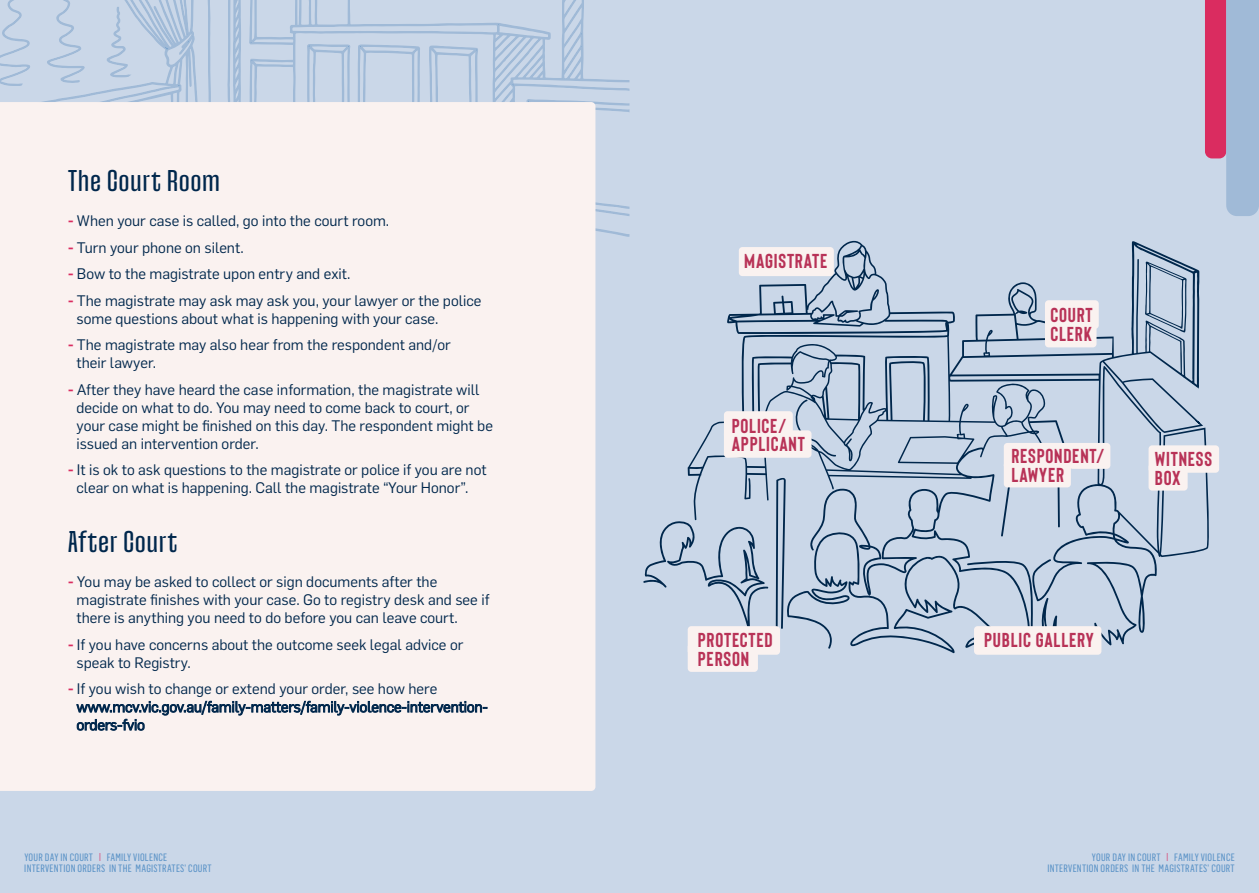
<style>
.page{position:relative;width:1259px;height:893px;background:#cad7e8}
.page>*{position:absolute;margin:0;border:0;box-sizing:border-box;transform-origin:0 0}
.t1{font:100 extra-condensed 30px "Snug Variable";letter-spacing:.035em;color:#00274c;scale:1.1 1}
.t2{font:700 20.1px/18.9px "Bison";letter-spacing:.04em;color:#b83257}
.t3{font:15px/18px "Flama";color:#00274c}
.t4{font:10.5px/11.6px "Flama Condensed Basic";letter-spacing:.025em;color:#5b93c7}
.s1{font-weight:500;color:#da2c60}
.s2{font-size:9.75px;color:#da2c60}
</style>
<div class="page">
<svg style="left:643px;top:521px;width:44px;height:67px"></svg>
<svg style="left:687px;top:240px;width:522px;height:413px"></svg>
<svg style="left:42px;top:0;width:588px;height:463px"></svg>
<svg style="left:525px;top:0;width:105px;height:217px"></svg>
<svg style="left:0;top:0;width:30px;height:86px"></svg>
<svg style="left:46px;top:0;width:40px;height:84px"></svg>
<svg style="left:105px;top:0;width:29px;height:78px"></svg>
<svg style="left:229px;top:0;width:280px;height:102px"></svg>
<div style="left:0;top:102px;width:595px;height:689px;background:#faf2f0"></div>
<div style="left:1148px;top:445px;width:71px;height:28px;background:#faf2f0;border-radius:4px"></div>
<div style="left:1148px;top:463px;width:39px;height:28px;background:#faf2f0;border-radius:4px"></div>
<div style="left:974px;top:626px;width:127px;height:29px;background:#faf2f0;border-radius:4px"></div>
<div style="left:739px;top:247px;width:95px;height:29px;background:#faf2f0;border-radius:4px"></div>
<div style="left:1003px;top:443px;width:107px;height:26px;background:#faf2f0;border-radius:4px"></div>
<div style="left:1003px;top:461px;width:68px;height:26px;background:#faf2f0;border-radius:4px"></div>
<div style="left:1045px;top:300px;width:53px;height:29px;background:#faf2f0;border-radius:4px"></div>
<div style="left:1045px;top:322px;width:51px;height:25px;background:#faf2f0;border-radius:4px"></div>
<svg style="left:1205px;top:0;width:54px;height:216px;background:#b693b5"></svg>
<div style="left:79px;top:553px;width:7px;height:7px;background:#faf2f0"></div>
<div style="left:724px;top:430px;width:87px;height:28px;background:#faf2f0;border-radius:4px"></div>
<div style="left:724px;top:411px;width:69px;height:28px;background:#faf2f0;border-radius:4px"></div>
<div style="left:687px;top:643px;width:71px;height:29px;background:#faf2f0;border-radius:4px"></div>
<div style="left:687px;top:626px;width:93px;height:29px;background:#faf2f0;border-radius:4px"></div>
<h1 class="t1" style="left:68px;top:166px;width:139px">The Court Room</h1>
<p class="t3" style="left:68px;top:211px;width:323px"><span class="s1">-</span> When your case is called, go into the court room.</p>
<p class="t3" style="left:68px;top:237px;width:177px"><span class="s1">-</span> Turn your phone on silent.</p>
<p class="t3" style="left:68px;top:264px;width:284px"><span class="s1">-</span> Bow to the magistrate upon entry and exit.</p>
<p class="t3" style="left:77px;top:290px;width:406px;text-indent:-9px"><span class="s1">-</span> The magistrate may ask may ask you, your lawyer or the police some questions about what is happening with your case.</p>
<p class="t3" style="left:77px;top:335px;width:376px;text-indent:-9px"><span class="s1">-</span> The magistrate may also hear from the respondent and/or their lawyer.</p>
<p class="t3" style="left:77px;top:379px;width:418px;text-indent:-9px"><span class="s1">-</span> After they have heard the case information, the magistrate will decide on what to do. You may need to come back to court, or your case might be finished on this day. The respondent might be issued an intervention order.</p>
<p class="t3" style="left:77px;top:460px;width:411px;text-indent:-9px"><span class="s1">-</span> It is ok to ask questions to the magistrate or police if you are not clear on what is happening. Call the magistrate “Your Honor”.</p>
<h1 class="t1" style="left:68px;top:527px;width:101px">After Court</h1>
<p class="t3" style="left:77px;top:572px;width:414px;text-indent:-9px"><span class="s1">-</span> You may be asked to collect or sign documents after the magistrate finishes with your case. Go to registry desk and see if there is anything you need to do before you can leave court.</p>
<p class="t3" style="left:77px;top:634px;width:388px;text-indent:-9px"><span class="s1">-</span> If you have concerns about the outcome seek legal advice or speak to Registry.</p>
<p class="t3" style="left:77px;top:679px;width:413px;text-indent:-9px"><span class="s1">-</span> If you wish to change or extend your order, see how here www.mcv.vic.gov.au/family-matters/family-violence-intervention&shy;orders-fvio</p>
<h2 class="t2" style="left:744px;top:251px;width:85px">MAGISTRATE</h2>
<h2 class="t2" style="left:732px;top:416px;width:75px">POLICE/<br>APPLICANT</h2>
<h2 class="t2" style="left:698px;top:630px;width:76px">PROTECTED<br>PERSON</h2>
<h2 class="t2" style="left:1050px;top:305px;width:44px">COURT<br>CLERK</h2>
<h2 class="t2" style="left:1011px;top:446px;width:94px">RESPONDENT/<br>LAWYER</h2>
<h2 class="t2" style="left:1155px;top:450px;width:59px">WITNESS<br>BOX</h2>
<h2 class="t2" style="left:984px;top:630px;width:111px">PUBLIC GALLERY</h2>
<p class="t4" style="left:24px;top:851px;width:189px">YOUR DAY IN COURT <span class="s2">|</span> FAMILY VIOLENCE<br>INTERVENTION ORDERS IN THE MAGISTRATES’ COURT</p>
<p class="t4" style="left:1047px;top:851px;width:189px;text-align:right">YOUR DAY IN COURT <span class="s2">|</span> FAMILY VIOLENCE<br>INTERVENTION ORDERS IN THE MAGISTRATES’ COURT</p>
</div>
